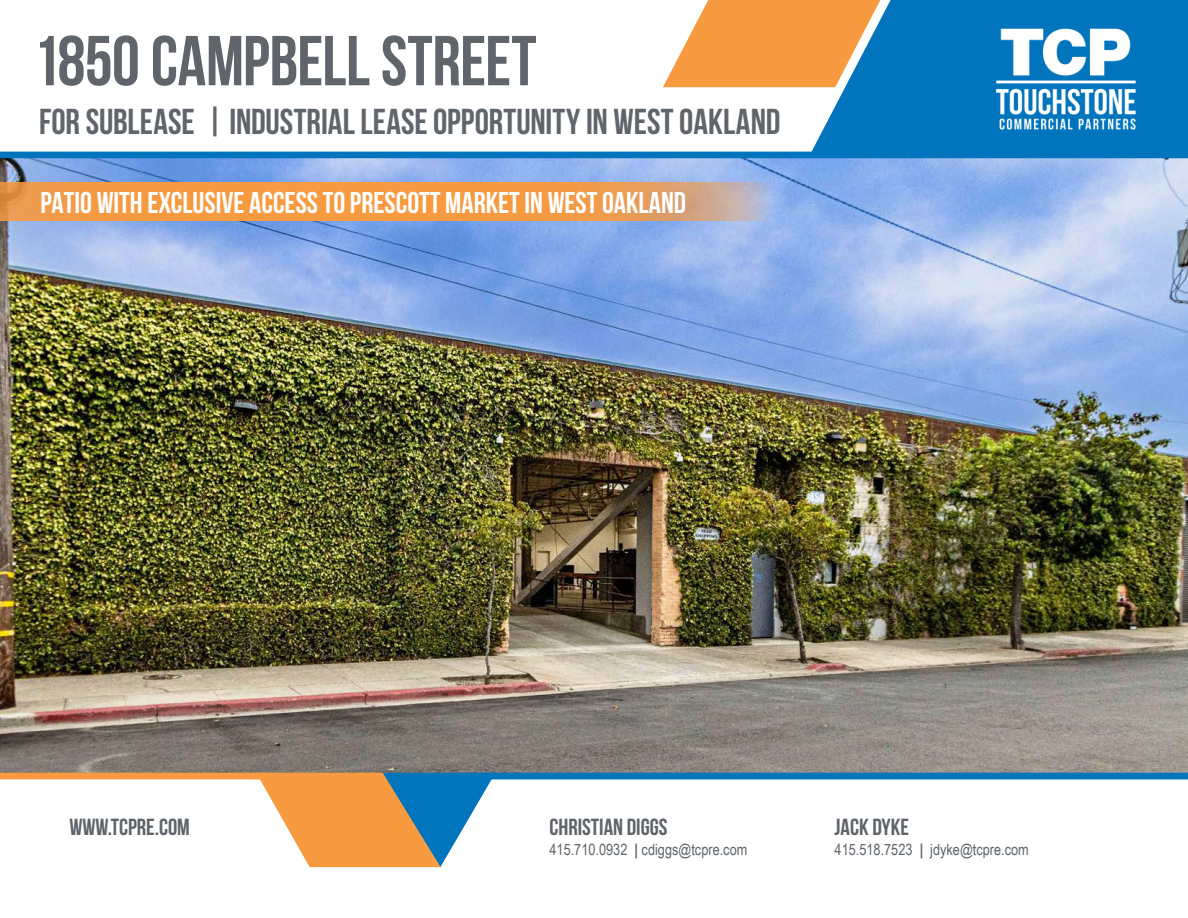
<style>
.page{position:relative;width:1188px;height:918px;background:#fff}
.page>*{position:absolute;margin:0;border:0;box-sizing:border-box;transform-origin:0 0}
.Body{font:700 70.5px "Bebas Neue";letter-spacing:-.01em;color:#5f656b}
.Body-2{font:700 36px "Bebas Neue";color:#5f656b}
.Body-3{font:700 30px "Bebas Neue";color:#fff}
.t1{font:700 23.25px "Bebas Neue";color:#5e6469}
.t2{font:15.6px "Arial Narrow";color:#5e6469}
.s1{font-weight:700}
</style>
<div class="page">
<img style="left:0;top:158px;width:1188px;height:615px">
<svg style="left:0;top:183px;width:768px;height:38px;background:#ee9c4f"></svg>
<svg style="left:0;top:0;width:1188px;height:158px"></svg>
<svg style="left:663px;top:0;width:217px;height:87px;background:#e9a662"></svg>
<img style="left:990px;top:22px;width:153px;height:114px">
<div style="left:479px;top:773px;width:709px;height:6px;background:#0075bd"></div>
<svg style="left:256px;top:773px;width:240px;height:94px"></svg>
<div style="left:0;top:773px;width:269px;height:6px;background:#f89a3f"></div>
<p class="Body" style="left:32px;top:22px;width:506px">1850 CAMPBELL STREET</p>
<p class="Body-2" style="left:39px;top:102px;width:743px">FOR SUBLEASE | INDUSTRIAL LEASE OPPORTUNITY IN WEST OAKLAND</p>
<p class="Body-3" style="left:40px;top:186px;width:647px">PATIO WITH EXCLUSIVE ACCESS TO PRESCOTT MARKET IN WEST OAKLAND</p>
<p class="t1" style="left:69px;top:814px;width:122px">WWW.TCPRE.COM</p>
<p class="t1" style="left:550px;top:814px;width:120px">CHRISTIAN DIGGS</p>
<p class="t2" style="left:550px;top:838px;width:199px">415.710.0932 <span class="s1">|</span> cdiggs@tcpre.com</p>
<p class="t1" style="left:835px;top:814px;width:76px">JACK DYKE</p>
<p class="t2" style="left:835px;top:838px;width:196px">415.518.7523 <span class="s1">|</span> jdyke@tcpre.com</p>
</div>
